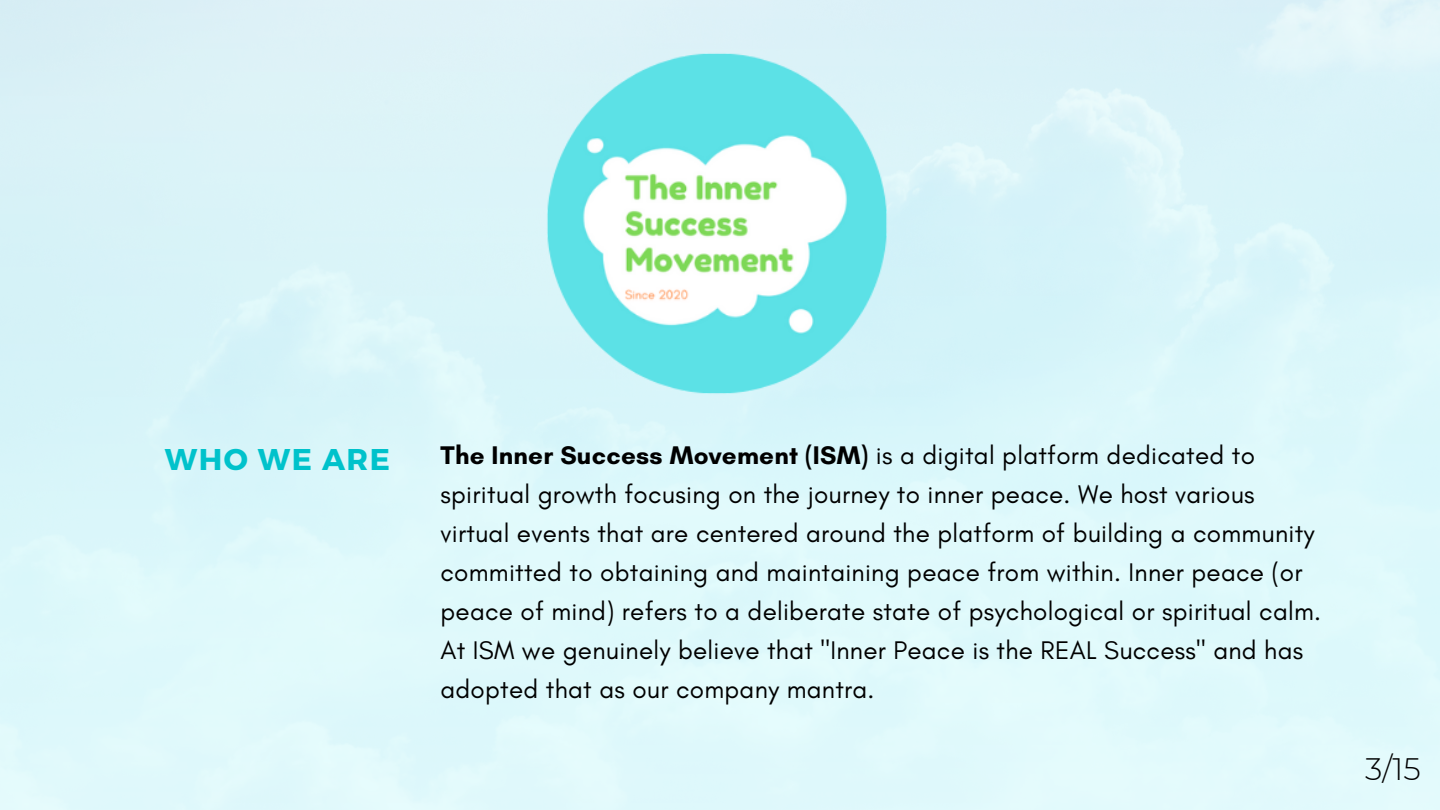
<style>
.page{position:relative;width:1440px;height:810px;background:#dcf7fa}
.page>*{position:absolute;margin:0;border:0;box-sizing:border-box;transform-origin:0 0}
.t1{font:300 31px "Montserrat";color:#000}
.t2{font:700 30px "Montserrat";letter-spacing:.05em;color:#00c2cb}
.t3{font:26px/39px "Glacial Indifference";letter-spacing:.01em;color:#000}
.s1{font-weight:700}
</style>
<div class="page">
<img style="left:547px;top:53px;width:354px;height:344px">
<p class="t2" style="left:165px;top:440px;width:227px">WHO WE ARE</p>
<p class="t3" style="left:440px;top:436px;width:882px"><span class="s1">The Inner Success Movement (ISM)</span> is a digital platform dedicated to spiritual growth focusing on the journey to inner peace. We host various virtual events that are centered around the platform of building a community committed to obtaining and maintaining peace from within. Inner peace (or peace of mind) refers to a deliberate state of psychological or spiritual calm.<br>At ISM we genuinely believe that "Inner Peace is the REAL Success" and has adopted that as our company mantra.</p>
<p class="t1" style="left:1365px;top:750px;width:57px">3/15</p>
</div>
